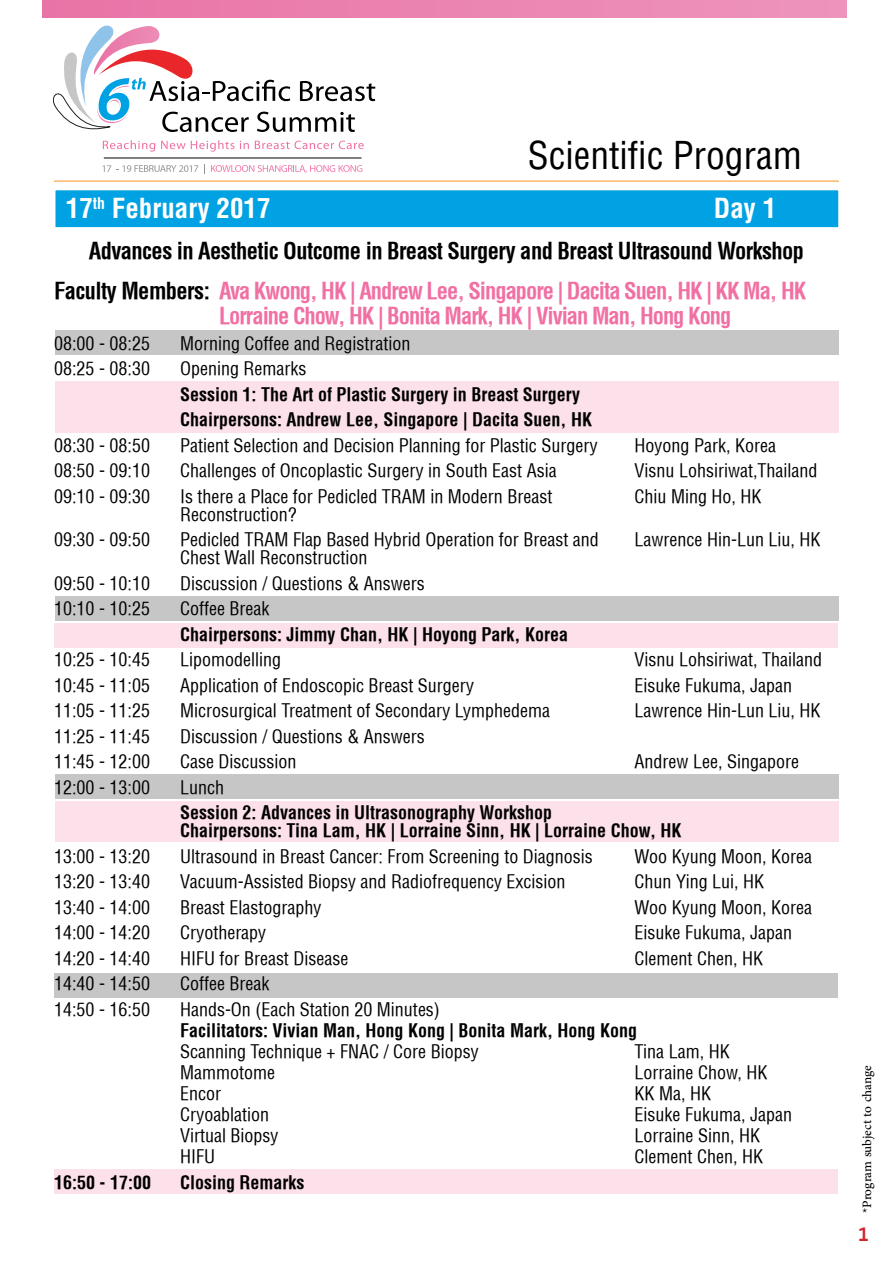
<style>
.page{position:relative;width:893px;height:1263px;background:#fff}
.page>*{position:absolute;margin:0;border:0;box-sizing:border-box;transform-origin:0 0}
.t1{font:condensed 37.5px "Helvetica LT Std";color:#000}
.t2{font:700 condensed 27px "Helvetica LT Std";color:#fff}
.t3{font:700 condensed 22.5px/25.5px "Helvetica";letter-spacing:-.045em;color:#f170a4}
.t4{font:700 condensed 22.5px "Helvetica";letter-spacing:-.025em;color:#000}
.t5{font:condensed 18px "Helvetica";color:#000}
.t6{font:700 condensed 18px/25.5px "Helvetica";color:#000}
.t7{font:18px "Adobe Arabic";letter-spacing:-.005em;color:#000}
.t8{font:700 18px "News Gothic";color:#d2232a}
.s1{color:#000}
</style>
<div class="page">
<div style="left:56px;top:331px;width:783px;height:24px;background:#c6c6c7"></div>
<div style="left:56px;top:596px;width:783px;height:25px;background:#c6c6c7"></div>
<div style="left:56px;top:774px;width:783px;height:25px;background:#c6c6c7"></div>
<div style="left:54px;top:973px;width:784px;height:24px;background:#c6c6c7"></div>
<div style="left:56px;top:801px;width:783px;height:41px;background:#fce0ea"></div>
<div style="left:54px;top:1169px;width:784px;height:25px;background:#fce0ea"></div>
<div style="left:54px;top:623px;width:784px;height:24px;background:#fce0ea"></div>
<div style="left:56px;top:381px;width:783px;height:52px;background:#fce0ea"></div>
<hr style="left:54px;top:181px;width:785px;height:1px;background:#f79421">
<div style="left:43px;top:0;width:802px;height:17px;background:linear-gradient(to right,#e973a6,#ed94ba)"></div>
<div style="left:54px;top:189px;width:786px;height:40px;background:#00a2e3;border:1px solid #fff"></div>
<svg style="left:103px;top:140px;width:52px;height:12px"></svg>
<svg style="left:161px;top:140px;width:73px;height:12px"></svg>
<svg style="left:240px;top:141px;width:9px;height:8px"></svg>
<svg style="left:255px;top:141px;width:109px;height:8px"></svg>
<svg style="left:53px;top:26px;width:322px;height:106px"></svg>
<svg style="left:102px;top:165px;width:96px;height:7px"></svg>
<svg style="left:211px;top:165px;width:151px;height:8px"></svg>
<hr style="left:104px;top:158px;width:257px;height:1px;background:#000">
<h1 class="t1" style="left:528px;top:132px;width:275px">Scientific Program</h1>
<h2 class="t2" style="left:66px;top:192px;width:206px">17<sup>th</sup> February 2017</h2>
<h2 class="t2" style="left:714px;top:192px;width:64px">Day 1</h2>
<p class="t4" style="left:89px;top:237px;width:717px">Advances in Aesthetic Outcome in Breast Surgery and Breast Ultrasound Workshop</p>
<p class="t3" style="left:219px;top:278px;width:589px;text-indent:-165px"><span class="s1">Faculty Members:</span> Ava Kwong, HK | Andrew Lee, Singapore | Dacita Suen, HK | KK Ma, HK<br>Lorraine Chow, HK | Bonita Mark, HK | Vivian Man, Hong Kong</p>
<p class="t5" style="left:54px;top:332px;width:97px">08:00 - 08:25</p>
<p class="t5" style="left:180px;top:332px;width:232px">Morning Coffee and Registration</p>
<p class="t5" style="left:54px;top:357px;width:97px">08:25 - 08:30</p>
<p class="t5" style="left:180px;top:357px;width:128px">Opening Remarks</p>
<p class="t6" style="left:180px;top:381px;width:414px">Session 1: The Art of Plastic Surgery in Breast Surgery<br>Chairpersons: Andrew Lee, Singapore | Dacita Suen, HK</p>
<p class="t5" style="left:54px;top:434px;width:97px">08:30 - 08:50</p>
<p class="t5" style="left:180px;top:434px;width:419px">Patient Selection and Decision Planning for Plastic Surgery</p>
<p class="t5" style="left:634px;top:434px;width:143px">Hoyong Park, Korea</p>
<p class="t5" style="left:54px;top:459px;width:97px">08:50 - 09:10</p>
<p class="t5" style="left:180px;top:459px;width:378px">Challenges of Oncoplastic Surgery in South East Asia</p>
<p class="t5" style="left:634px;top:459px;width:184px">Visnu Lohsiriwat,Thailand</p>
<p class="t5" style="left:54px;top:485px;width:97px">09:10 - 09:30</p>
<p class="t5" style="left:180px;top:485px;width:374px">Is there a Place for Pedicled TRAM in Modern Breast</p>
<p class="t5" style="left:634px;top:485px;width:129px">Chiu Ming Ho, HK</p>
<p class="t5" style="left:180px;top:503px;width:118px">Reconstruction?</p>
<p class="t5" style="left:54px;top:528px;width:97px">09:30 - 09:50</p>
<p class="t5" style="left:180px;top:528px;width:420px">Pedicled TRAM Flap Based Hybrid Operation for Breast and</p>
<p class="t5" style="left:634px;top:528px;width:187px">Lawrence Hin-Lun Liu, HK</p>
<p class="t5" style="left:180px;top:546px;width:189px">Chest Wall Reconstruction</p>
<p class="t5" style="left:54px;top:572px;width:97px">09:50 - 10:10</p>
<p class="t5" style="left:180px;top:572px;width:246px">Discussion / Questions &amp; Answers</p>
<p class="t5" style="left:54px;top:597px;width:97px">10:10 - 10:25</p>
<p class="t5" style="left:180px;top:597px;width:91px">Coffee Break</p>
<p class="t6" style="left:180px;top:621px;width:389px">Chairpersons: Jimmy Chan, HK | Hoyong Park, Korea</p>
<p class="t5" style="left:54px;top:648px;width:97px">10:25 - 10:45</p>
<p class="t5" style="left:180px;top:648px;width:102px">Lipomodelling</p>
<p class="t5" style="left:634px;top:648px;width:189px">Visnu Lohsiriwat, Thailand</p>
<p class="t5" style="left:54px;top:674px;width:97px">10:45 - 11:05</p>
<p class="t5" style="left:180px;top:674px;width:296px">Application of Endoscopic Breast Surgery</p>
<p class="t5" style="left:634px;top:674px;width:159px">Eisuke Fukuma, Japan</p>
<p class="t5" style="left:54px;top:699px;width:97px">11:05 - 11:25</p>
<p class="t5" style="left:180px;top:699px;width:372px">Microsurgical Treatment of Secondary Lymphedema</p>
<p class="t5" style="left:634px;top:699px;width:187px">Lawrence Hin-Lun Liu, HK</p>
<p class="t5" style="left:54px;top:725px;width:97px">11:25 - 11:45</p>
<p class="t5" style="left:180px;top:725px;width:246px">Discussion / Questions &amp; Answers</p>
<p class="t5" style="left:54px;top:750px;width:97px">11:45 - 12:00</p>
<p class="t5" style="left:180px;top:750px;width:118px">Case Discussion</p>
<p class="t5" style="left:634px;top:750px;width:166px">Andrew Lee, Singapore</p>
<p class="t5" style="left:54px;top:776px;width:97px">12:00 - 13:00</p>
<p class="t5" style="left:180px;top:776px;width:45px">Lunch</p>
<p class="t6" style="left:180px;top:804px;width:503px;line-height:18px">Session 2: Advances in Ultrasonography Workshop<br>Chairpersons: Tina Lam, HK | Lorraine Sinn, HK | Lorraine Chow, HK</p>
<p class="t5" style="left:54px;top:845px;width:97px">13:00 - 13:20</p>
<p class="t5" style="left:180px;top:845px;width:414px">Ultrasound in Breast Cancer: From Screening to Diagnosis</p>
<p class="t5" style="left:634px;top:845px;width:179px">Woo Kyung Moon, Korea</p>
<p class="t5" style="left:54px;top:870px;width:97px">13:20 - 13:40</p>
<p class="t5" style="left:180px;top:870px;width:387px">Vacuum-Assisted Biopsy and Radiofrequency Excision</p>
<p class="t5" style="left:634px;top:870px;width:131px">Chun Ying Lui, HK</p>
<p class="t5" style="left:54px;top:896px;width:97px">13:40 - 14:00</p>
<p class="t5" style="left:180px;top:896px;width:143px">Breast Elastography</p>
<p class="t5" style="left:634px;top:896px;width:179px">Woo Kyung Moon, Korea</p>
<p class="t5" style="left:54px;top:921px;width:97px">14:00 - 14:20</p>
<p class="t5" style="left:180px;top:921px;width:88px">Cryotherapy</p>
<p class="t5" style="left:634px;top:921px;width:159px">Eisuke Fukuma, Japan</p>
<p class="t5" style="left:54px;top:947px;width:97px">14:20 - 14:40</p>
<p class="t5" style="left:180px;top:947px;width:170px">HIFU for Breast Disease</p>
<p class="t5" style="left:634px;top:947px;width:130px">Clement Chen, HK</p>
<p class="t5" style="left:54px;top:972px;width:97px">14:40 - 14:50</p>
<p class="t5" style="left:180px;top:972px;width:91px">Coffee Break</p>
<p class="t5" style="left:54px;top:998px;width:97px">14:50 - 16:50</p>
<p class="t5" style="left:180px;top:998px;width:261px">Hands-On (Each Station 20 Minutes)</p>
<p class="t6" style="left:180px;top:1017px;width:459px">Facilitators: Vivian Man, Hong Kong | Bonita Mark, Hong Kong</p>
<p class="t5" style="left:180px;top:1040px;width:300px">Scanning Technique + FNAC / Core Biopsy</p>
<p class="t5" style="left:634px;top:1040px;width:97px">Tina Lam, HK</p>
<p class="t5" style="left:180px;top:1061px;width:97px">Mammotome</p>
<p class="t5" style="left:634px;top:1061px;width:134px">Lorraine Chow, HK</p>
<p class="t5" style="left:180px;top:1082px;width:42px">Encor</p>
<p class="t5" style="left:634px;top:1082px;width:78px">KK Ma, HK</p>
<p class="t5" style="left:180px;top:1103px;width:91px">Cryoablation</p>
<p class="t5" style="left:634px;top:1103px;width:159px">Eisuke Fukuma, Japan</p>
<p class="t5" style="left:180px;top:1124px;width:100px">Virtual Biopsy</p>
<p class="t5" style="left:634px;top:1124px;width:127px">Lorraine Sinn, HK</p>
<p class="t5" style="left:180px;top:1145px;width:36px">HIFU</p>
<p class="t5" style="left:634px;top:1145px;width:130px">Clement Chen, HK</p>
<p class="t6" style="left:54px;top:1169px;width:99px">16:50 - 17:00</p>
<p class="t6" style="left:180px;top:1169px;width:126px">Closing Remarks</p>
<p class="t7" style="left:854px;top:1213px;width:149px;rotate:-90deg">*Program subject to change</p>
<p class="t8" style="left:858px;top:1224px;width:13px">1</p>
</div>
